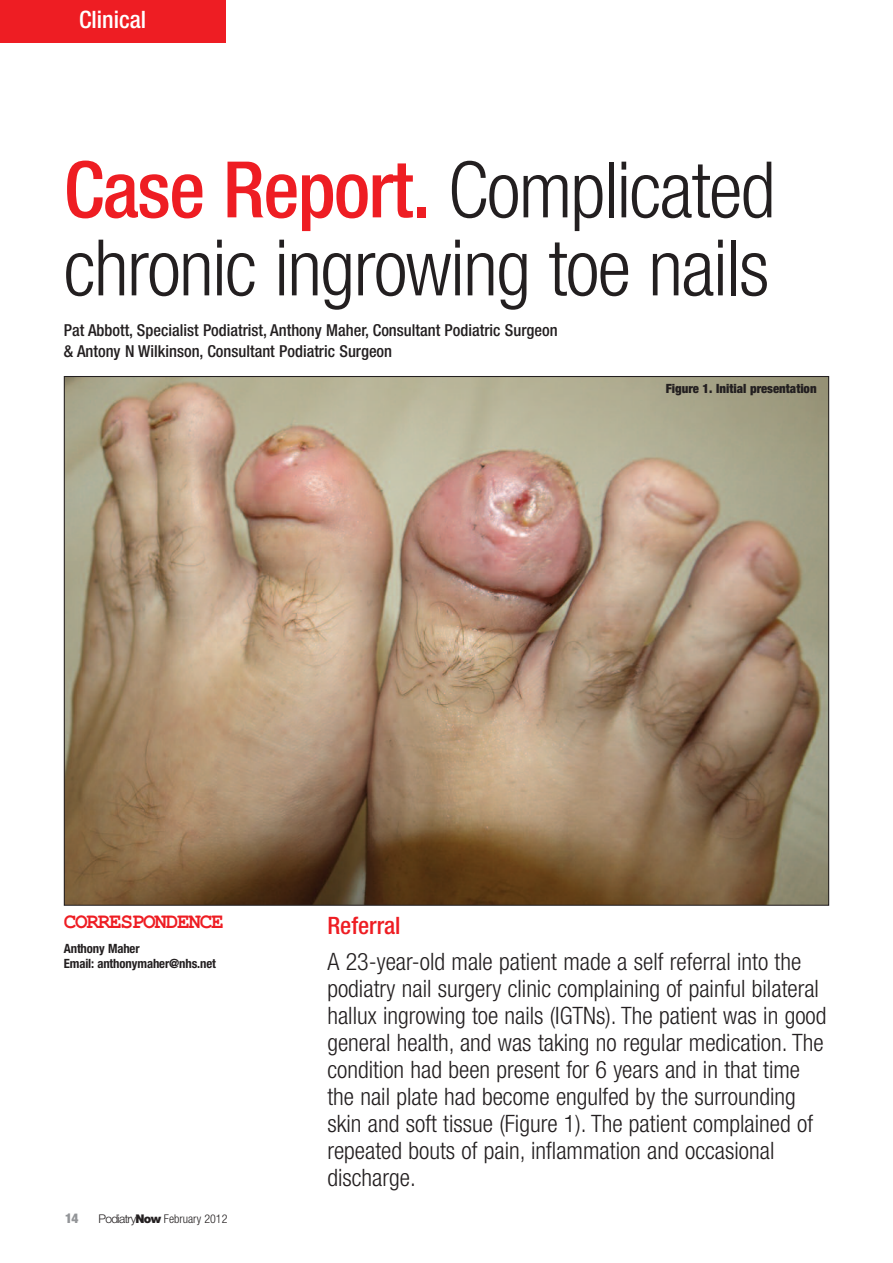
<style>
.page{position:relative;width:893px;height:1263px;background:#fff}
.page>*{position:absolute;margin:0;border:0;box-sizing:border-box;transform-origin:0 0}
.t1{font:300 condensed 78px/78px "Helvetica Neue";letter-spacing:-.02em;color:#231f20}
.t2{font:300 condensed 24px/27px "Helvetica Neue";color:#231f20}
.t3{font:500 condensed 24px "Helvetica Neue";color:#fff}
.t4{font:500 condensed 24px "Helvetica Neue";color:#ee1d23}
.t5{font:700 21px "Courier New";letter-spacing:-.06em;color:#ee1d23}
.t6{font:500 condensed 16.5px/21px "Helvetica Neue";color:#231f20}
.t7{font:900 condensed 13.5px "Helvetica Neue";color:#939598}
.t8{font:700 condensed 12.75px/15.8px "Helvetica Neue";letter-spacing:-.01em;color:#231f20}
.t9{font:900 condensed 12.75px "Helvetica Neue";color:#231f20}
.t10{font:300 condensed 12px "Helvetica Neue";color:#231f20}
.s1{font-weight:500;color:#ee1d23}
.s2{font-stretch:normal}
.s3{font-weight:900;font-stretch:normal}
</style>
<div class="page">
<div style="left:0;top:0;width:225px;height:43px;background:#ee1d23"></div>
<img style="left:66px;top:378px;width:761px;height:526px">
<p class="t3" style="left:79px;top:11px;width:69px">Clinical</p>
<h1 class="t1" style="left:64px;top:157px;width:713px"><span class="s1">Case Report.</span> Complicated chronic ingrowing toe nails</h1>
<p class="t6" style="left:64px;top:321px;width:495px">Pat Abbott, Specialist Podiatrist, Anthony Maher, Consultant Podiatric Surgeon &amp; Antony N Wilkinson, Consultant Podiatric Surgeon</p>
<p class="t9" style="left:666px;top:384px;width:152px">Figure 1. Initial presentation</p>
<p class="t5" style="left:64px;top:909px;width:162px">CORRESPONDENCE</p>
<p class="t8" style="left:64px;top:941px;width:154px">Anthony Maher<br>Email: anthonymaher@nhs.net</p>
<p class="t7" style="left:65px;top:1213px;width:15px">14</p>
<p class="t10" style="left:99px;top:1214px;width:130px"><span class="s2">Podiatry</span><span class="s3">Now</span> February 2012</p>
<p class="t4" style="left:327px;top:916px;width:75px">Referral</p>
<p class="t2" style="left:327px;top:950px;width:501px">A 23-year-old male patient made a self referral into the podiatry nail surgery clinic complaining of painful bilateral hallux ingrowing toe nails (IGTNs). The patient was in good general health, and was taking no regular medication. The condition had been present for 6 years and in that time the nail plate had become engulfed by the surrounding skin and soft tissue (Figure 1). The patient complained of repeated bouts of pain, inflammation and occasional discharge.</p>
</div>
